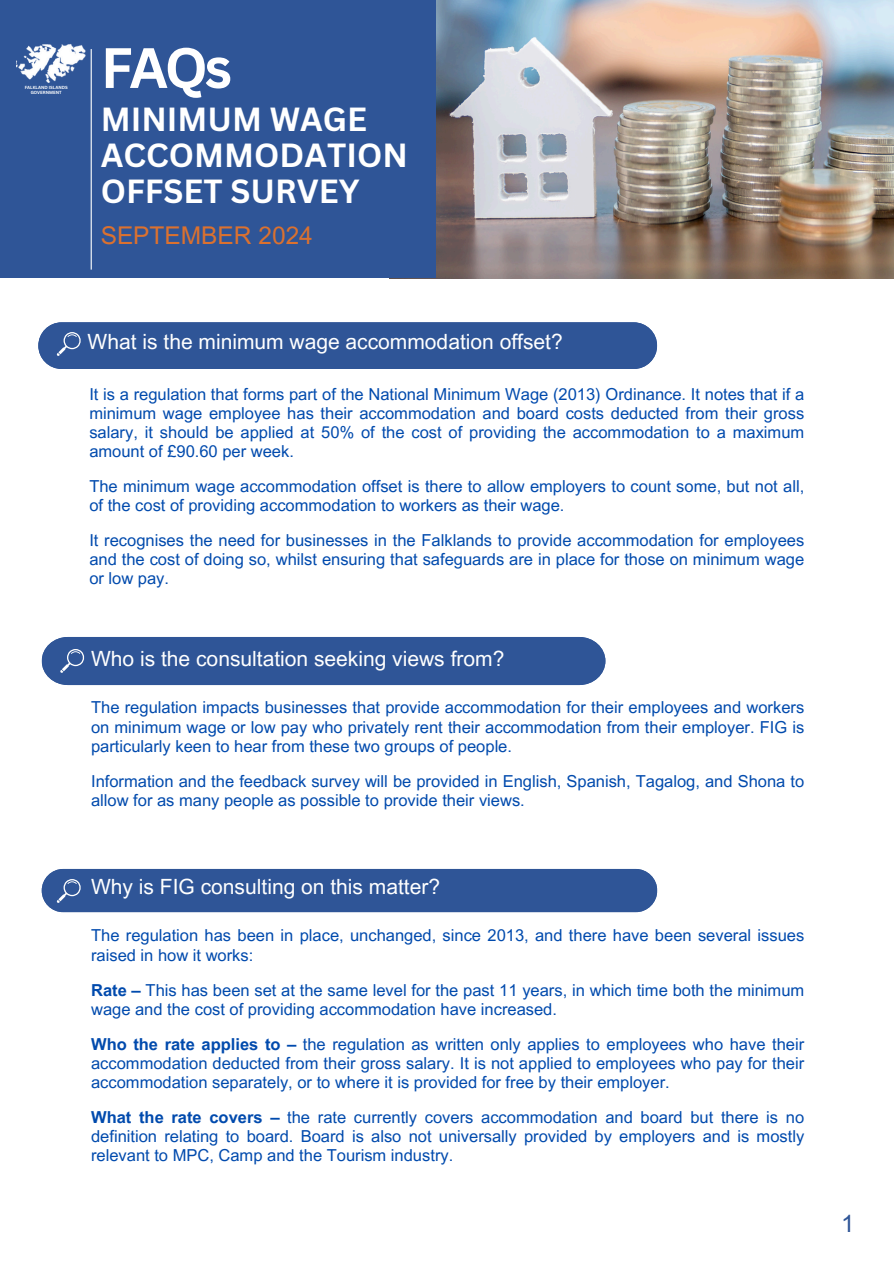
<style>
.page{position:relative;width:894px;height:1264px;background:#fff}
.page>*{position:absolute;margin:0;border:0;box-sizing:border-box;transform-origin:0 0}
.t1{font:700 55.65px "Canva Sans";color:#fff}
.t2{font:700 32.55px/36px "Canva Sans";color:#fff}
.t3{font:24.45px "Arial MT Pro";color:#db712f}
.t4{font:24px "Arial MT Pro";color:#2f5597}
.t5{font:21px "Arial MT Pro";color:#fff}
.t6{font:16.5px/19.2px "Arial MT Pro";color:#004aad;text-align:justify}
.t7{font:700 4.35px/4.3px "Canva Sans";color:#fff;text-align:center}
.s1{font-weight:700}
</style>
<div class="page">
<img style="left:389px;top:0;width:504px;height:278px">
<div style="left:0;top:0;width:435px;height:277px;background:#2f5597"></div>
<img style="left:17px;top:44px;width:68px;height:39px">
<div style="left:38px;top:322px;width:619px;height:46px;background:#2f5597"></div>
<hr style="left:91px;top:49px;width:1px;height:220px;background:#fff">
<div style="left:42px;top:869px;width:615px;height:43px;background:#2f5597;border-radius:22px"></div>
<svg style="left:42px;top:869px;width:615px;height:42px"></svg>
<div style="left:42px;top:637px;width:563px;height:48px;background:#2f5597"></div>
<p class="t7" style="left:25px;top:85px;width:44px">FALKLAND ISLANDS<br>GOVERNMENT</p>
<p class="t1" style="left:101px;top:28px;width:133px">FAQs</p>
<p class="t2" style="left:101px;top:100px;width:308px">MINIMUM WAGE<br>ACCOMMODATION<br>OFFSET SURVEY</p>
<p class="t3" style="left:101px;top:226px;width:214px">SEPTEMBER 2024</p>
<h4 class="t5" style="left:88px;top:334px;width:476px">What is the minimum wage accommodation offset?</h4>
<h1 class="t6" style="left:89px;top:386px;width:716px">It is a regulation that forms part of the National Minimum Wage (2013) Ordinance. It notes that if a minimum wage employee has their accommodation and board costs deducted from their gross salary, it should be applied at 50% of the cost of providing the accommodation to a maximum amount of £90.60 per week.</h1>
<h2 class="t6" style="left:89px;top:478px;width:716px">The minimum wage accommodation offset is there to allow employers to count some, but not all, of the cost of providing accommodation to workers as their wage.</h2>
<h3 class="t6" style="left:89px;top:532px;width:716px">It recognises the need for businesses in the Falklands to provide accommodation for employees and the cost of doing so, whilst ensuring that safeguards are in place for those on minimum wage or low pay.</h3>
<p class="t5" style="left:91px;top:651px;width:414px">Who is the consultation seeking views from?</p>
<p class="t6" style="left:91px;top:700px;width:714px">The regulation impacts businesses that provide accommodation for their employees and workers on minimum wage or low pay who privately rent their accommodation from their employer. FIG is particularly keen to hear from these two groups of people.</p>
<p class="t6" style="left:91px;top:773px;width:714px">Information and the feedback survey will be provided in English, Spanish, Tagalog, and Shona to allow for as many people as possible to provide their views.</p>
<p class="t5" style="left:91px;top:879px;width:350px">Why is FIG consulting on this matter?</p>
<p class="t6" style="left:91px;top:928px;width:714px">The regulation has been in place, unchanged, since 2013, and there have been several issues raised in how it works:</p>
<p class="t6" style="left:91px;top:982px;width:714px"><span class="s1">Rate –</span> This has been set at the same level for the past 11 years, in which time both the minimum wage and the cost of providing accommodation have increased.</p>
<h4 class="t6" style="left:91px;top:1036px;width:714px"><span class="s1">Who the rate applies to –</span> the regulation as written only applies to employees who have their accommodation deducted from their gross salary. It is not applied to employees who pay for their accommodation separately, or to where it is provided for free by their employer.</h4>
<p class="t6" style="left:91px;top:1109px;width:714px"><span class="s1">What the rate covers –</span> the rate currently covers accommodation and board but there is no definition relating to board. Board is also not universally provided by employers and is mostly relevant to MPC, Camp and the Tourism industry.</p>
<h4 class="t4" style="left:840px;top:1214px;width:15px">1</h4>
</div>
